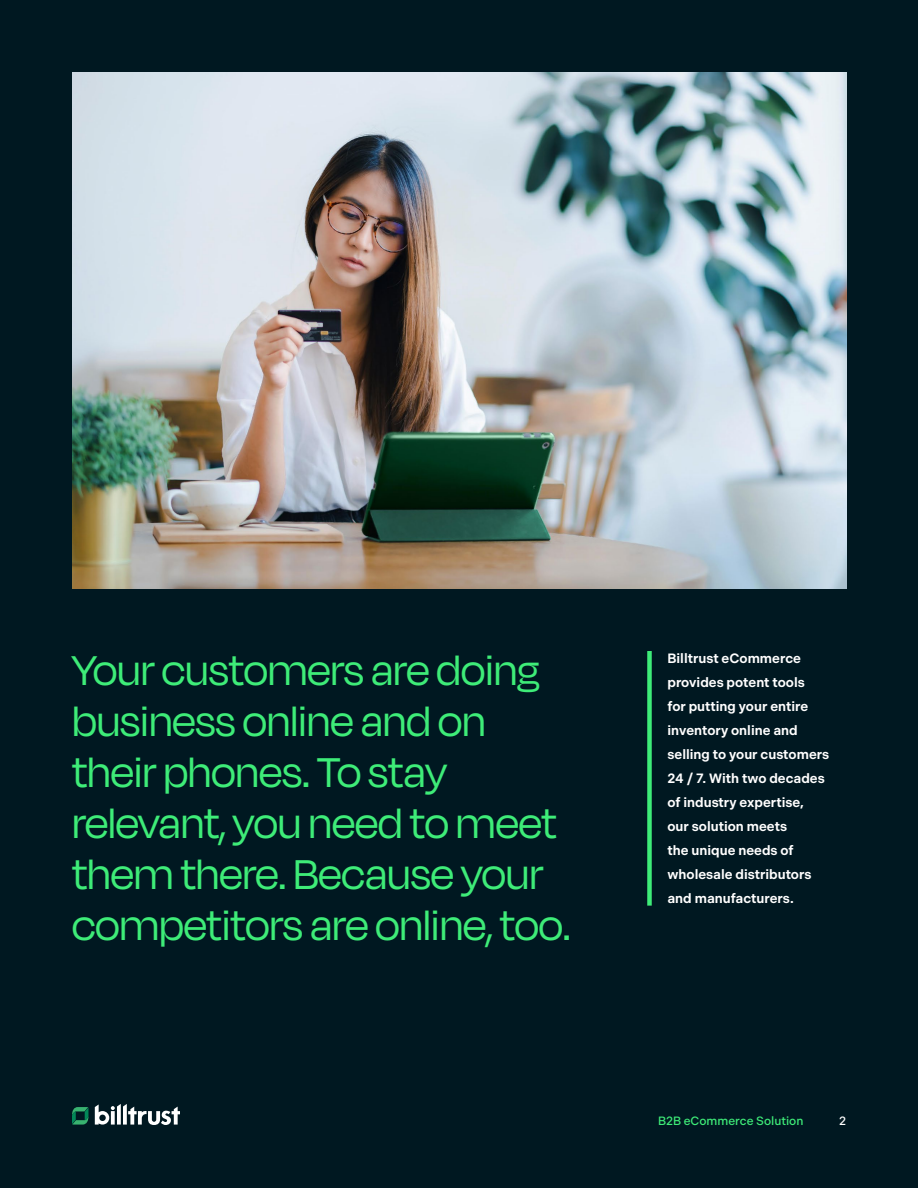
<style>
.page{position:relative;width:918px;height:1188px;background:#001821}
.page>*{position:absolute;margin:0;border:0;box-sizing:border-box;transform-origin:0 0}
.Bold_Statement{font:48px/51px "Degular Display";color:#3eec78}
.Intro_Copy{font:600 13.5px/24px "Indivisible";color:#fff}
.t1{font:500 12px "Indivisible";color:#3eec78}
.t2{font:500 12px "Indivisible";color:#fff}
</style>
<div class="page">
<svg style="left:72px;top:1107px;width:16px;height:18px"></svg>
<svg style="left:95px;top:1104px;width:85px;height:21px"></svg>
<img style="left:72px;top:72px;width:774px;height:516px">
<div style="left:647px;top:651px;width:5px;height:255px;background:#3eec78"></div>
<p class="Bold_Statement" style="left:72px;top:643px;width:500px">Your customers are doing business online and on their phones. To stay relevant, you need to meet them there. Because your competitors are online, too.</p>
<p class="Intro_Copy" style="left:668px;top:646px;width:163px">Billtrust eCommerce provides potent tools<br>for putting your entire inventory online and selling to your customers<br>24 / 7. With two decades of industry expertise,<br>our solution meets<br>the unique needs of wholesale distributors and manufacturers.</p>
<p class="t1" style="left:658px;top:1114px;width:147px">B2B eCommerce Solution</p>
<p class="t2" style="left:839px;top:1114px;width:8px">2</p>
</div>
